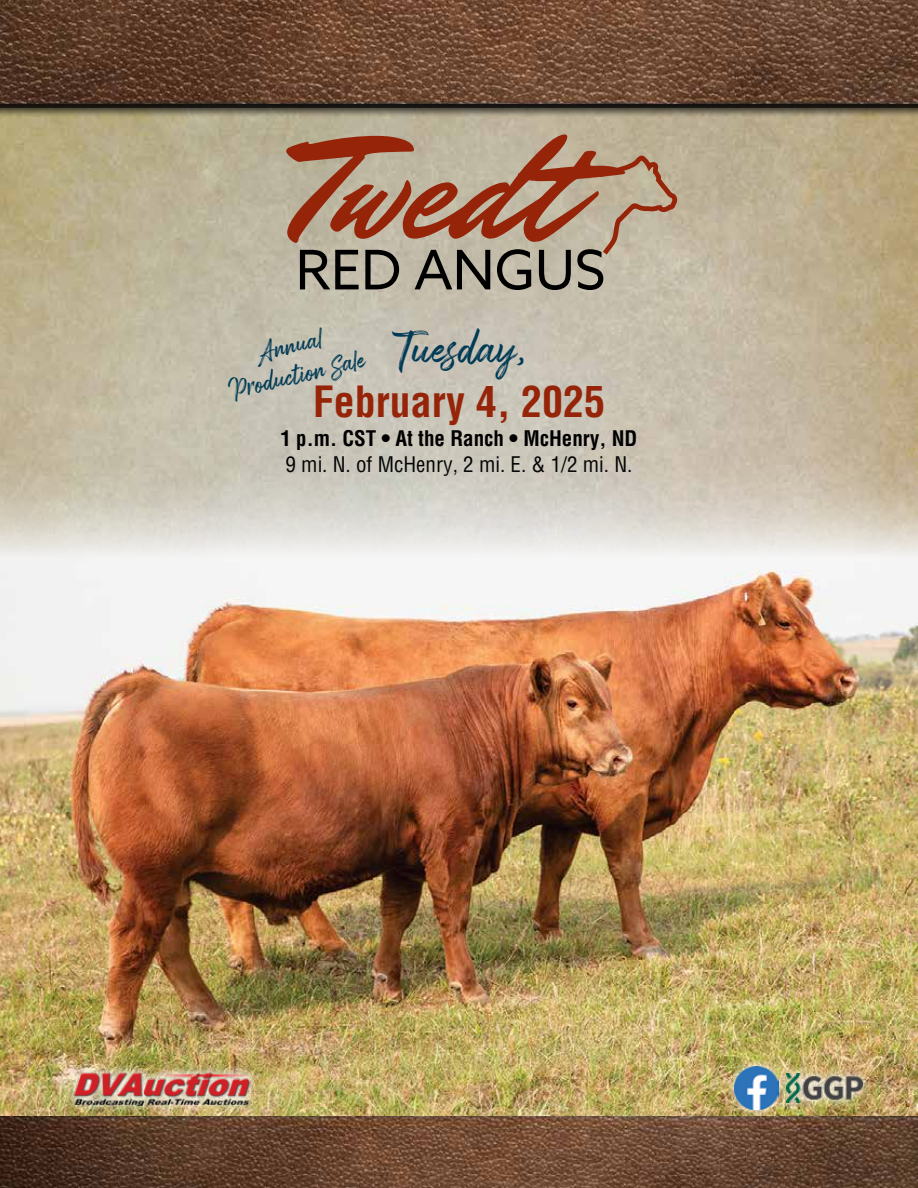
<style>
.page{position:relative;width:918px;height:1188px;background:#fff}
.page>*{position:absolute;margin:0;border:0;box-sizing:border-box;transform-origin:0 0}
.t1{font:700 condensed 42px "Helvetica LT Pro";color:#952409}
.t2{font:42px "Arsilon";color:#003a54}
.t3{font:24px/30px "Arsilon";color:#003a54;text-align:center}
.t4{font:condensed 21px "Helvetica LT Pro";color:#000}
.t5{font:700 condensed 21px "Helvetica LT Pro";color:#000}
</style>
<div class="page">
<img style="left:0;top:118px;width:918px;height:332px">
<svg style="left:286px;top:134px;width:391px;height:156px;background:#a98974"></svg>
<img style="left:0;top:450px;width:918px;height:666px">
<div style="left:725px;top:1057px;width:63px;height:62px;background:#fff;opacity:.75"></div>
<img style="left:735px;top:1067px;width:43px;height:43px">
<div style="left:65px;top:1063px;width:194px;height:52px;background:#fff;opacity:.75"></div>
<img style="left:68px;top:1071px;width:190px;height:34px">
<div style="left:778px;top:1064px;width:94px;height:48px;background:#fff;opacity:.75"></div>
<img style="left:787px;top:1074px;width:75px;height:29px">
<img style="left:0;top:1116px;width:918px;height:72px">
<div style="left:0;top:0;width:918px;height:118px;background:#000;opacity:.75"></div>
<img style="left:0;top:0;width:918px;height:108px">
<p class="t3" style="left:219px;top:346px;width:141px;rotate:-13deg">Annual<br>Production Sale</p>
<h1 class="t2" style="left:392px;top:323px;width:135px">Tuesday,</h1>
<h1 class="t1" style="left:313px;top:373px;width:294px">February 4, 2025</h1>
<p class="t5" style="left:281px;top:425px;width:358px">1 p.m. CST • At the Ranch • McHenry, ND</p>
<p class="t4" style="left:286px;top:451px;width:348px">9 mi. N. of McHenry, 2 mi. E. &amp; 1/2 mi. N.</p>
</div>
